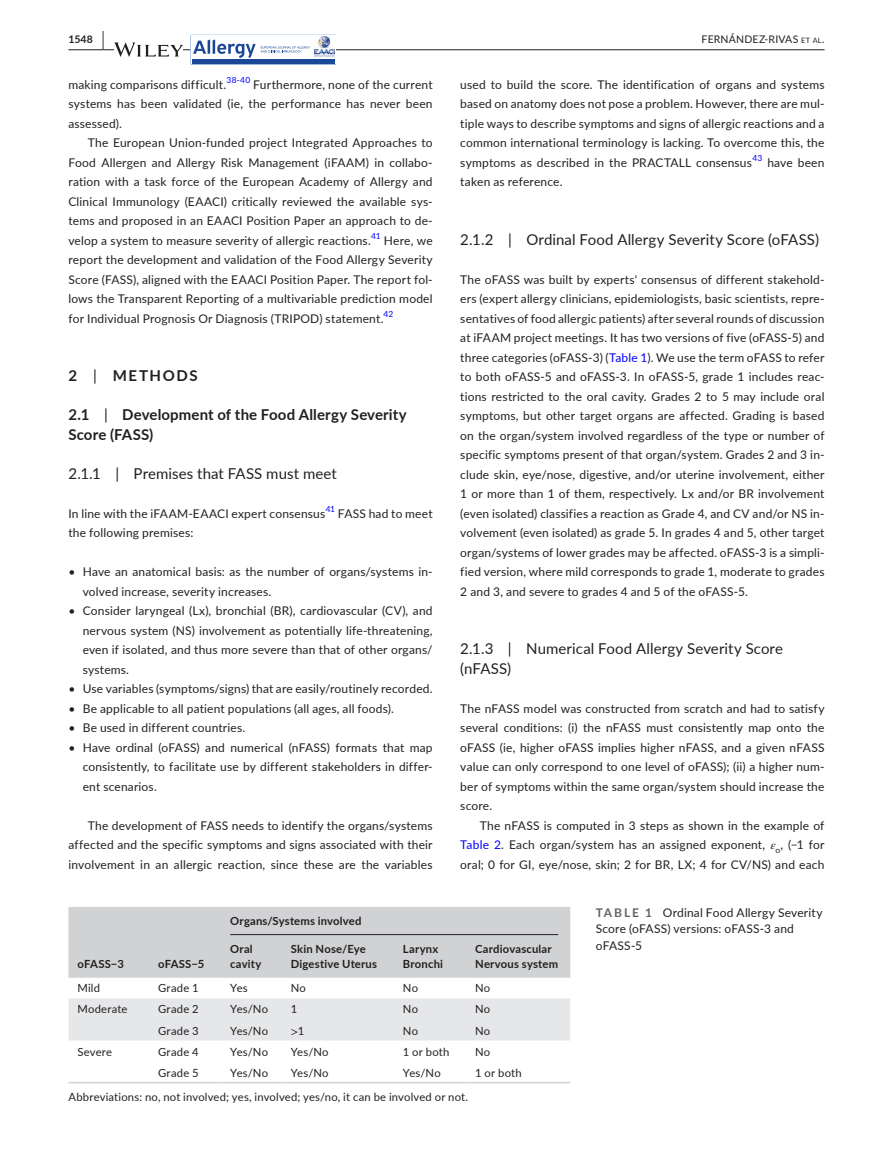
<style>
.page{position:relative;width:893px;height:1174px;background:#fff}
.page>*{position:absolute;margin:0;border:0;box-sizing:border-box;transform-origin:0 0}
.t1{font:15px/19.5px "Lato";letter-spacing:.005em;color:#231f20}
.t2{font:700 15px/19.5px "Lato";letter-spacing:.01em;color:#231f20}
.t3{font:700 15px "Lato";letter-spacing:.11em;color:#231f20}
.t4{font:12px/19.5px "Lato";letter-spacing:.015em;color:#231f20;text-align:justify}
.t5{font:11.25px "Lato";letter-spacing:.02em;color:#231f20}
.t6{font:700 11.25px/15.8px "Lato";letter-spacing:.02em;color:#231f20}
.t7{font:11.25px "STIX";color:#231f20}
.t8{font:10.5px "Lato";letter-spacing:.02em;color:#231f20}
.t9{font:700 10.5px "Lato";color:#231f20}
.t10{font:8.4px "Lato";color:#00f}
.s1{font-size:19.5px}
.s2{font-style:inherit}
.s3{font-size:7.35px}
.s4{color:#00f}
.s5{font-weight:400}
.s6{font-family:"STIX";font-style:italic}
.s7{font-family:"Lato"}
.s8{font-weight:700;color:#636366}
</style>
<div class="page">
<hr style="left:68px;top:49px;width:756px;height:1px;background:#231f20">
<svg style="left:114px;top:42px;width:69px;height:15px"></svg>
<svg style="left:191px;top:39px;width:145px;height:26px"></svg>
<div style="left:192px;top:59px;width:142px;height:5px;background:#1b4896"></div>
<img style="left:313px;top:36px;width:22px;height:22px">
<div style="left:68px;top:907px;width:502px;height:70px;background:#d1d2d4"></div>
<div style="left:68px;top:998px;width:502px;height:42px;background:#e6e7e9"></div>
<hr style="left:68px;top:1082px;width:81px;height:1px;background:#d1d2d4">
<hr style="left:149px;top:1082px;width:72px;height:1px;background:#d1d2d4">
<hr style="left:221px;top:1082px;width:61px;height:1px;background:#d1d2d4">
<hr style="left:282px;top:1082px;width:112px;height:1px;background:#d1d2d4">
<hr style="left:394px;top:1082px;width:72px;height:1px;background:#d1d2d4">
<hr style="left:466px;top:1082px;width:104px;height:1px;background:#d1d2d4">
<hr style="left:230px;top:934px;width:328px;height:1px;background:#231f20">
<p class="t9" style="left:68px;top:31px;width:37px">1548 <span class="s1">|</span></p>
<p class="t8" style="left:702px;top:31px;width:124px">FERN<span class="s2">Á</span>NDEZ-RIVAS <span class="s3">et al</span>.</p>
<p class="t4" style="left:68px;top:74px;width:366px">making comparisons difficult.<sup>38-40</sup> Furthermore, none of the current systems has been validated (ie, the performance has never been assessed).</p>
<p class="t4" style="left:68px;top:132px;width:366px;text-indent:20px">The European Union-funded project Integrated Approaches to Food Allergen and Allergy Risk Management (iFAAM) in collabo&shy;ration with a task force of the European Academy of Allergy and Clinical Immunology (EAACI) critically reviewed the available sys&shy;tems and proposed in an EAACI Position Paper an approach to de&shy;velop a system to measure severity of allergic reactions.<sup>41</sup> Here, we report the development and validation of the Food Allergy Severity Score (FASS), aligned with the EAACI Position Paper. The report fol&shy;lows the Transparent Reporting of a multivariable prediction model for Individual Prognosis Or Diagnosis (TRIPOD) statement.<sup>42</sup></p>
<p class="t4" style="left:460px;top:74px;width:366px">used to build the score. The identification of organs and systems based on anatomy does not pose a problem. However, there are mul&shy;tiple ways to describe symptoms and signs of allergic reactions and a common international terminology is lacking. To overcome this, the symptoms as described in the PRACTALL consensus<sup>43</sup> have been taken as reference.</p>
<p class="t1" style="left:460px;top:229px;width:360px">2.1.2 | Ordinal Food Allergy Severity Score (oFASS)</p>
<p class="t4" style="left:460px;top:269px;width:366px">The oFASS was built by experts' consensus of different stakehold&shy;ers (expert allergy clinicians, epidemiologists, basic scientists, repre&shy;sentatives of food allergic patients) after several rounds of discussion at iFAAM project meetings. It has two versions of five (oFASS-5) and three categories (oFASS-3) (<span class="s4">Table 1</span>). We use the term oFASS to refer to both oFASS-5 and oFASS-3. In oFASS-5, grade 1 includes reac&shy;tions restricted to the oral cavity. Grades 2 to 5 may include oral symptoms, but other target organs are affected. Grading is based on the organ/system involved regardless of the type or number of specific symptoms present of that organ/system. Grades 2 and 3 in&shy;clude skin, eye/nose, digestive, and/or uterine involvement, either 1 or more than 1 of them, respectively. Lx and/or BR involvement (even isolated) classifies a reaction as Grade 4, and CV and/or NS in&shy;volvement (even isolated) as grade 5. In grades 4 and 5, other target organ/systems of lower grades may be affected. oFASS-3 is a simpli&shy;fied version, where mild corresponds to grade 1, moderate to grades 2 and 3, and severe to grades 4 and 5 of the oFASS-5.</p>
<p class="t3" style="left:68px;top:365px;width:131px">2 <span class="s5">|</span> METHODS</p>
<p class="t2" style="left:68px;top:404px;width:340px">2.1 <span class="s5">|</span> Development of the Food Allergy Severity<br>Score (FASS)</p>
<p class="t1" style="left:68px;top:463px;width:270px">2.1.1 | Premises that FASS must meet</p>
<p class="t4" style="left:68px;top:503px;width:258px">In line with the iFAAM-EAACI expert consensus</p>
<p class="t10" style="left:326px;top:503px;width:11px">41</p>
<p class="t4" style="left:338px;top:503px;width:96px">FASS had to meet</p>
<p class="t4" style="left:68px;top:522px;width:126px">the following premises:</p>
<p class="t4" style="left:83px;top:561px;width:351px;text-indent:-14px">• Have an anatomical basis: as the number of organs/systems in&shy;volved increase, severity increases.</p>
<p class="t4" style="left:83px;top:600px;width:351px;text-indent:-14px">• Consider laryngeal (Lx), bronchial (BR), cardiovascular (CV), and nervous system (NS) involvement as potentially life-threatening, even if isolated, and thus more severe than that of other organs/ systems.</p>
<p class="t4" style="left:68px;top:678px;width:366px">• Use variables (symptoms/signs) that are easily/routinely recorded.</p>
<p class="t4" style="left:68px;top:698px;width:327px">• Be applicable to all patient populations (all ages, all foods).</p>
<p class="t4" style="left:68px;top:717px;width:178px">• Be used in different countries.</p>
<p class="t4" style="left:83px;top:737px;width:351px;text-indent:-14px">• Have ordinal (oFASS) and numerical (nFASS) formats that map consistently, to facilitate use by different stakeholders in differ&shy;ent scenarios.</p>
<p class="t4" style="left:68px;top:815px;width:366px;text-indent:20px">The development of FASS needs to identify the organs/systems affected and the specific symptoms and signs associated with their involvement in an allergic reaction, since these are the variables</p>
<p class="t1" style="left:460px;top:638px;width:324px">2.1.3 | Numerical Food Allergy Severity Score (nFASS)</p>
<p class="t4" style="left:460px;top:698px;width:366px">The nFASS model was constructed from scratch and had to satisfy several conditions: (i) the nFASS must consistently map onto the oFASS (ie, higher oFASS implies higher nFASS, and a given nFASS value can only correspond to one level of oFASS); (ii) a higher num&shy;ber of symptoms within the same organ/system should increase the score.</p>
<p class="t4" style="left:460px;top:815px;width:366px;text-indent:20px">The nFASS is computed in 3 steps as shown in the example of <span class="s4">Table 2</span>. Each organ/system has an assigned exponent, <span class="s6">ε</span><sub>o</sub>, (−1 for oral; 0 for GI, eye/nose, skin; 2 for BR, LX; 4 for CV/NS) and each</p>
<p class="t6" style="left:77px;top:956px;width:48px">oFASS−3</p>
<p class="t6" style="left:158px;top:956px;width:48px">oFASS−5</p>
<p class="t6" style="left:230px;top:912px;width:133px">Organs/Systems involved</p>
<p class="t6" style="left:230px;top:940px;width:33px">Oral cavity</p>
<p class="t6" style="left:291px;top:940px;width:88px">Skin Nose/Eye<br>Digestive Uterus</p>
<p class="t6" style="left:403px;top:940px;width:42px">Larynx<br>Bronchi</p>
<p class="t6" style="left:475px;top:940px;width:85px">Cardiovascular<br>Nervous system</p>
<p class="t5" style="left:77px;top:980px;width:24px">Mild</p>
<p class="t5" style="left:158px;top:980px;width:42px">Grade 1</p>
<p class="t5" style="left:230px;top:980px;width:19px">Yes</p>
<p class="t5" style="left:291px;top:980px;width:17px">No</p>
<p class="t5" style="left:403px;top:980px;width:17px">No</p>
<p class="t5" style="left:475px;top:980px;width:17px">No</p>
<p class="t5" style="left:77px;top:1001px;width:52px">Moderate</p>
<p class="t5" style="left:158px;top:1001px;width:42px">Grade 2</p>
<p class="t5" style="left:230px;top:1001px;width:39px">Yes/No</p>
<p class="t5" style="left:291px;top:1001px;width:8px">1</p>
<p class="t5" style="left:403px;top:1001px;width:17px">No</p>
<p class="t5" style="left:475px;top:1001px;width:17px">No</p>
<p class="t5" style="left:158px;top:1022px;width:42px">Grade 3</p>
<p class="t5" style="left:230px;top:1022px;width:39px">Yes/No</p>
<p class="t7" style="left:291px;top:1023px;width:15px">&gt;<span class="s7">1</span></p>
<p class="t5" style="left:403px;top:1022px;width:17px">No</p>
<p class="t5" style="left:475px;top:1022px;width:17px">No</p>
<p class="t5" style="left:77px;top:1043px;width:36px">Severe</p>
<p class="t5" style="left:158px;top:1043px;width:42px">Grade 4</p>
<p class="t5" style="left:230px;top:1043px;width:39px">Yes/No</p>
<p class="t5" style="left:291px;top:1043px;width:39px">Yes/No</p>
<p class="t5" style="left:403px;top:1043px;width:48px">1 or both</p>
<p class="t5" style="left:475px;top:1043px;width:17px">No</p>
<p class="t5" style="left:158px;top:1064px;width:42px">Grade 5</p>
<p class="t5" style="left:230px;top:1064px;width:39px">Yes/No</p>
<p class="t5" style="left:291px;top:1064px;width:39px">Yes/No</p>
<p class="t5" style="left:403px;top:1064px;width:39px">Yes/No</p>
<p class="t5" style="left:475px;top:1064px;width:48px">1 or both</p>
<p class="t5" style="left:68px;top:1089px;width:401px">Abbreviations: no, not involved; yes, involved; yes/no, it can be involved or not.</p>
<p class="t4" style="left:596px;top:903px;width:228px;line-height:16.5px;text-align:left"><span class="s8">TABLE 1</span> Ordinal Food Allergy Severity<br>Score (oFASS) versions: oFASS-3 and oFASS-5</p>
</div>
